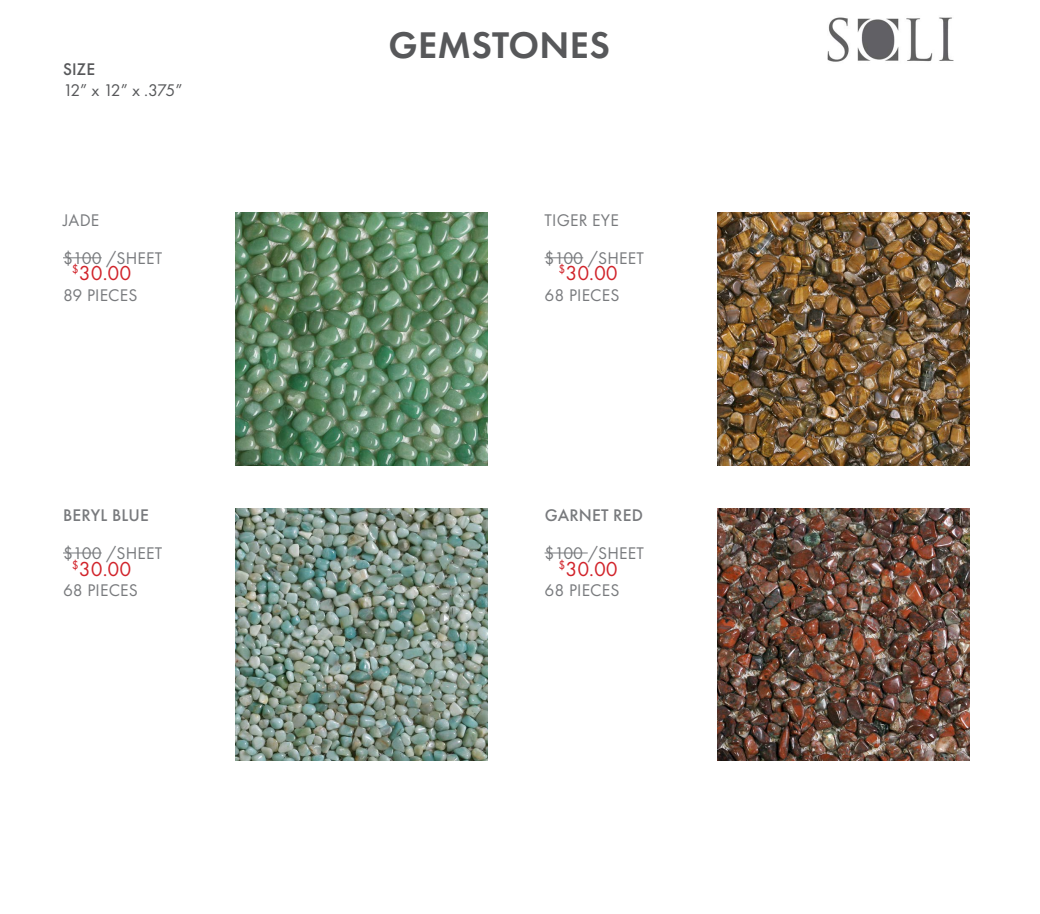
<style>
.page{position:relative;width:1040px;height:914px;background:#fff}
.page>*{position:absolute;margin:0;border:0;box-sizing:border-box;transform-origin:0 0}
.t1{font:600 38.5px "Futura PT";letter-spacing:.01em;color:#57585a}
.t2{font:21px "Futura PT";color:#d1232a}
.t3{font:17.5px/37.4px "Futura PT";letter-spacing:.01em;color:#787a7d}
.t4{font:500 17.5px "Futura PT";letter-spacing:.01em;color:#787a7d}
.t5{font:17.5px "Futura PT";letter-spacing:-.12em;color:#57585a}
.t6{font:500 17.5px "Futura PT";color:#57585a}
</style>
<div class="page">
<img style="left:827px;top:17px;width:126px;height:45px">
<img style="left:717px;top:213px;width:252px;height:252px">
<img style="left:236px;top:213px;width:252px;height:252px">
<hr style="left:544px;top:257px;width:39px;height:1px;background:#787a7d">
<hr style="left:63px;top:257px;width:39px;height:1px;background:#787a7d">
<hr style="left:544px;top:552px;width:43px;height:1px;background:#787a7d">
<hr style="left:63px;top:552px;width:39px;height:1px;background:#787a7d">
<img style="left:717px;top:508px;width:252px;height:252px">
<img style="left:236px;top:508px;width:252px;height:252px">
<h1 class="t1" style="left:388px;top:21px;width:223px">GEMSTONES</h1>
<p class="t6" style="left:63px;top:59px;width:34px">SIZE</p>
<p class="t5" style="left:63px;top:80px;width:121px">12” x 12” x .375”</p>
<p class="t3" style="left:63px;top:201px;width:101px">JADE<br>$100 /SHEET<br>89 PIECES</p>
<p class="t2" style="left:72px;top:261px;width:61px"><sup>$</sup>30.00</p>
<p class="t3" style="left:544px;top:201px;width:101px">TIGER EYE $100 /SHEET<br>68 PIECES</p>
<p class="t2" style="left:558px;top:261px;width:61px"><sup>$</sup>30.00</p>
<p class="t4" style="left:63px;top:505px;width:87px">BERYL BLUE</p>
<p class="t3" style="left:63px;top:534px;width:101px">$100 /SHEET<br>68 PIECES</p>
<p class="t2" style="left:72px;top:556px;width:61px"><sup>$</sup>30.00</p>
<p class="t4" style="left:544px;top:505px;width:100px">GARNET RED</p>
<p class="t3" style="left:544px;top:534px;width:101px">$100 /SHEET<br>68 PIECES</p>
<p class="t2" style="left:558px;top:556px;width:61px"><sup>$</sup>30.00</p>
</div>
